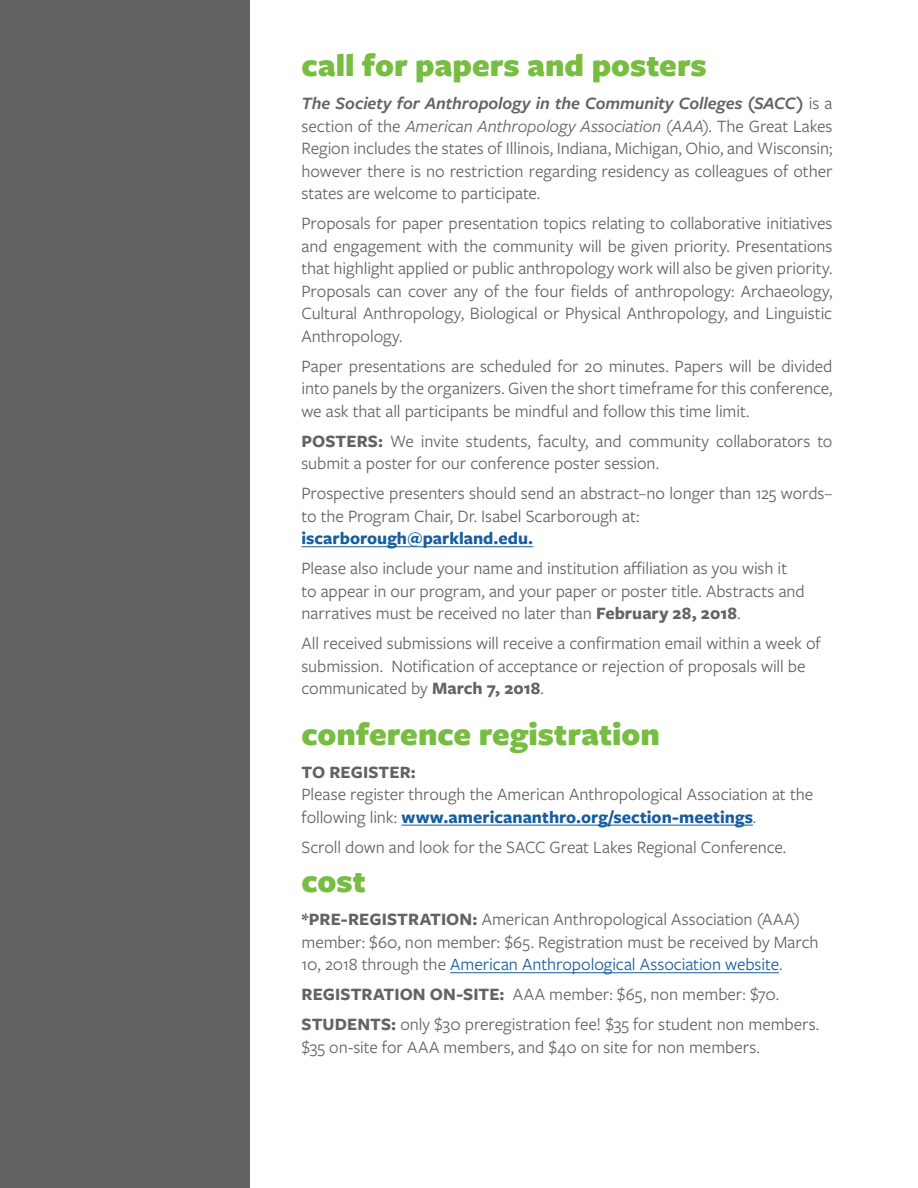
<style>
.page{position:relative;width:918px;height:1188px;background:#fff}
.page>*{position:absolute;margin:0;border:0;box-sizing:border-box;transform-origin:0 0}
.t1{font:900 33px "Freight Sans Pro";color:#77bd42}
.t2{font:18px/22.5px "Freight Sans Pro";letter-spacing:-.005em;color:#636366}
.t3{font:700 18px "Freight Sans Pro";color:#175d9e}
.t4{font:700 18px "Freight Sans Pro";letter-spacing:.005em;color:#636366}
.s1{font-weight:600;font-style:italic}
.s2{font-style:italic}
.s3{font-weight:700}
.s4{font-weight:700;color:#175d9e}
.s5{color:#175d9e}
</style>
<div class="page">
<hr style="left:302px;top:546px;width:231px;height:1px;background:#175d9e">
<hr style="left:401px;top:825px;width:352px;height:1px;background:#175d9e">
<hr style="left:450px;top:972px;width:329px;height:1px;background:#175d9e">
<div style="left:0;top:0;width:250px;height:1188px;background:#636366"></div>
<h1 class="t1" style="left:302px;top:43px;width:407px">call for papers and posters</h1>
<p class="t2" style="left:302px;top:91px;width:533px;text-align:justify"><span class="s1">The Society for Anthropology in the Community Colleges (SACC)</span> is a section of the <span class="s2">American Anthropology Association (AAA)</span>. The Great Lakes Region includes the states of Illinois, Indiana, Michigan, Ohio, and Wisconsin; however there is no restriction regarding residency as colleagues of other states are welcome to participate.</p>
<p class="t2" style="left:302px;top:211px;width:533px;text-align:justify">Proposals for paper presentation topics relating to collaborative initiatives and engagement with the community will be given priority. Presentations that highlight applied or public anthropology work will also be given priority.<br>Proposals can cover any of the four fields of anthropology: Archaeology, Cultural Anthropology, Biological or Physical Anthropology, and Linguistic Anthropology.</p>
<p class="t2" style="left:302px;top:354px;width:533px;text-align:justify">Paper presentations are scheduled for 20 minutes. Papers will be divided into panels by the organizers. Given the short timeframe for this conference, we ask that all participants be mindful and follow this time limit.</p>
<p class="t2" style="left:302px;top:429px;width:533px"><span class="s3">POSTERS:</span> We invite students, faculty, and community collaborators to submit a poster for our conference poster session.</p>
<p class="t2" style="left:302px;top:482px;width:532px">Prospective presenters should send an abstract–no longer than 125 words– to the Program Chair, Dr. Isabel Scarborough at:</p>
<p class="t3" style="left:302px;top:526px;width:233px">iscarborough@parkland.edu.</p>
<p class="t2" style="left:302px;top:557px;width:505px">Please also include your name and institution affiliation as you wish it to appear in our program, and your paper or poster title. Abstracts and narratives must be received no later than <span class="s3">February 28, 2018</span>.</p>
<p class="t2" style="left:302px;top:632px;width:521px">All received submissions will receive a confirmation email within a week of submission. Notification of acceptance or rejection of proposals will be communicated by <span class="s3">March 7, 2018</span>.</p>
<h1 class="t1" style="left:302px;top:711px;width:360px">conference registration</h1>
<p class="t4" style="left:302px;top:759px;width:116px">TO REGISTER:</p>
<p class="t2" style="left:302px;top:782px;width:513px">Please register through the American Anthropological Association at the following link: <span class="s4">www.americananthro.org/section-meetings</span>.</p>
<p class="t2" style="left:302px;top:835px;width:486px">Scroll down and look for the SACC Great Lakes Regional Conference.</p>
<h1 class="t1" style="left:302px;top:859px;width:66px">cost</h1>
<p class="t2" style="left:302px;top:907px;width:519px"><span class="s3">*PRE-REGISTRATION:</span> American Anthropological Association (AAA) member: $60, non member: $65. Registration must be received by March<br>10, 2018 through the <span class="s5">American Anthropological Association website</span>.</p>
<p class="t2" style="left:302px;top:979px;width:519px;line-height:30px"><span class="s3">REGISTRATION ON-SITE:</span> AAA member: $65, non member: $70.<br><span class="s3">STUDENTS:</span> only $30 preregistration fee! $35 for student non members.</p>
<p class="t2" style="left:302px;top:1035px;width:460px">$35 on-site for AAA members, and $40 on site for non members.</p>
</div>
